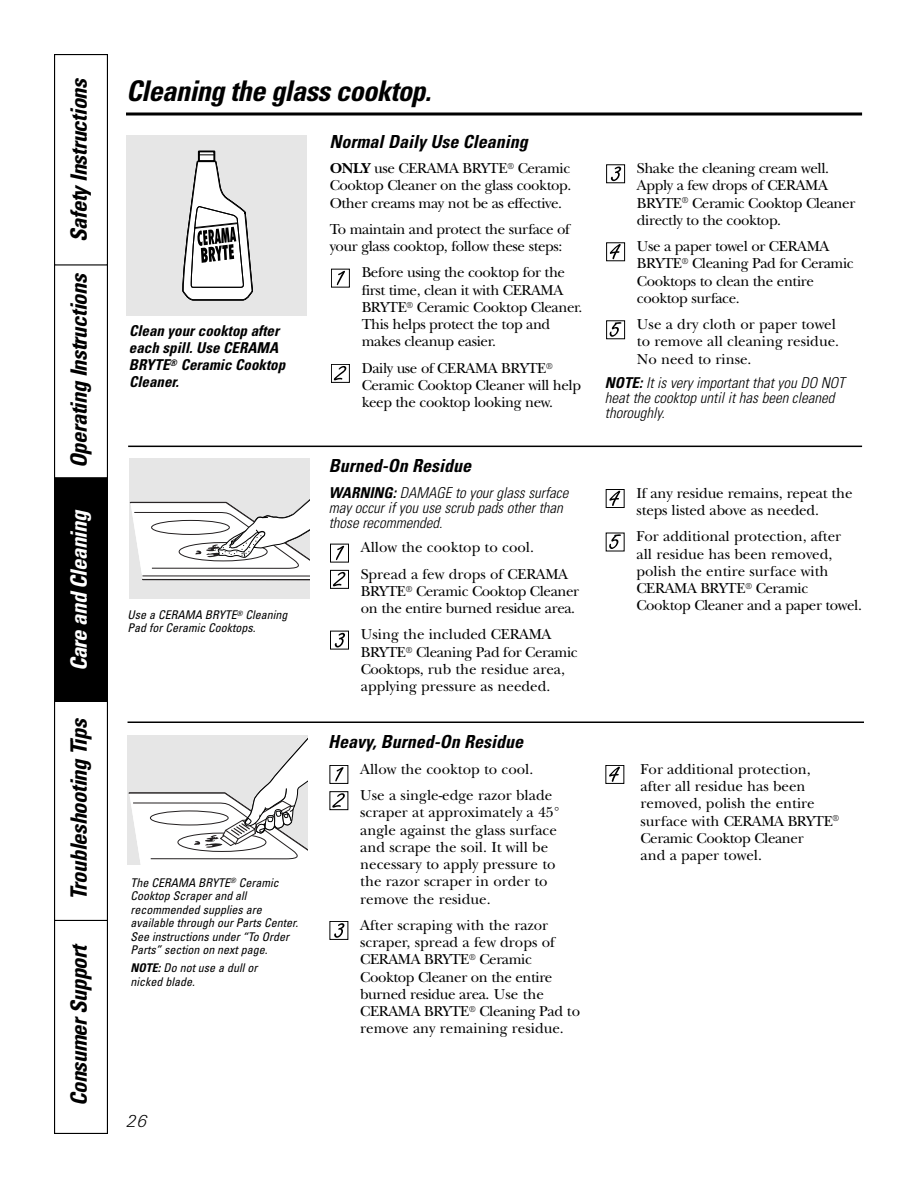
<style>
.page{position:relative;width:918px;height:1188px;background:#fff}
.page>*{position:absolute;margin:0;border:0;box-sizing:border-box;transform-origin:0 0}
.t1{font:italic 700 condensed 28.5px "Univers";color:#000}
.t2{font:italic 700 condensed 22.5px "Univers";letter-spacing:-.02em;color:#000}
.t3{font:italic 700 condensed 22.5px "Univers";letter-spacing:-.02em;color:#fff}
.t4{font:italic 700 condensed 18px "Univers";color:#000}
.t5{font:18px "U46";color:#000}
.t6{font:15px/17.2px "New Baskerville";color:#000}
.t7{font:15px/17.2px "New Baskerville";letter-spacing:-.025em;color:#000}
.t8{font:italic 300 condensed 15px/15px "Univers";color:#000}
.t9{font:italic 700 condensed 15px/17.2px "Univers";color:#000}
.t10{font:italic condensed 12px/13.5px "Univers";color:#000}
.s1{font-weight:700}
</style>
<div class="page">
<div style="left:54px;top:915px;width:54px;height:219px;border:1px solid #000"></div>
<div style="left:55px;top:698px;width:52px;height:222px;background:#fff"></div>
<div style="left:54px;top:697px;width:54px;height:224px;border:1px solid #000"></div>
<div style="left:55px;top:479px;width:52px;height:222px;background:#000"></div>
<div style="left:54px;top:478px;width:54px;height:224px;border:1px solid #000"></div>
<div style="left:54px;top:262px;width:54px;height:216px;border:1px solid #000"></div>
<div style="left:55px;top:55px;width:52px;height:209px;background:#fff"></div>
<div style="left:54px;top:54px;width:54px;height:212px;border:1px solid #000"></div>
<svg style="left:624px;top:765px;width:1px;height:19px"></svg>
<div style="left:606px;top:765px;width:18px;height:19px;border:1px solid #000"></div>
<svg style="left:609px;top:767px;width:11px;height:15px"></svg>
<svg style="left:348px;top:921px;width:1px;height:19px"></svg>
<div style="left:330px;top:921px;width:18px;height:19px;border:1px solid #000"></div>
<svg style="left:334px;top:923px;width:10px;height:15px"></svg>
<svg style="left:330px;top:791px;width:19px;height:20px"></svg>
<div style="left:330px;top:792px;width:18px;height:18px;background:#fff"></div>
<div style="left:330px;top:791px;width:18px;height:19px;border:1px solid #000"></div>
<svg style="left:332px;top:793px;width:13px;height:15px"></svg>
<svg style="left:348px;top:765px;width:1px;height:19px"></svg>
<div style="left:330px;top:765px;width:18px;height:19px;border:1px solid #000"></div>
<svg style="left:335px;top:767px;width:9px;height:14px"></svg>
<svg style="left:126px;top:112px;width:736px;height:4px;background:#3f3f3f"></svg>
<svg style="left:606px;top:551px;width:19px;height:1px"></svg>
<svg style="left:609px;top:534px;width:12px;height:15px"></svg>
<div style="left:606px;top:489px;width:19px;height:19px;border:1px solid #000"></div>
<svg style="left:609px;top:491px;width:11px;height:15px"></svg>
<svg style="left:330px;top:649px;width:19px;height:1px"></svg>
<div style="left:330px;top:631px;width:19px;height:18px;border:1px solid #000"></div>
<svg style="left:335px;top:633px;width:10px;height:14px"></svg>
<div style="left:330px;top:570px;width:19px;height:19px;border:1px solid #000"></div>
<svg style="left:333px;top:572px;width:12px;height:14px"></svg>
<svg style="left:330px;top:562px;width:19px;height:1px"></svg>
<div style="left:330px;top:544px;width:19px;height:18px;border:1px solid #000"></div>
<svg style="left:336px;top:546px;width:8px;height:14px"></svg>
<svg style="left:128px;top:735px;width:180px;height:130px"></svg>
<hr style="left:128px;top:722px;width:736px;height:1px;background:#000">
<div style="left:129px;top:458px;width:180px;height:141px;background:#e6e6e6"></div>
<svg style="left:129px;top:500px;width:180px;height:81px"></svg>
<svg style="left:606px;top:320px;width:20px;height:20px"></svg>
<div style="left:607px;top:321px;width:18px;height:18px;background:#fff"></div>
<div style="left:606px;top:320px;width:19px;height:19px;border:1px solid #000"></div>
<svg style="left:610px;top:322px;width:11px;height:15px"></svg>
<svg style="left:606px;top:242px;width:20px;height:20px"></svg>
<div style="left:607px;top:243px;width:18px;height:18px;background:#fff"></div>
<div style="left:606px;top:242px;width:19px;height:19px;border:1px solid #000"></div>
<svg style="left:610px;top:244px;width:11px;height:15px"></svg>
<svg style="left:606px;top:164px;width:20px;height:20px"></svg>
<div style="left:607px;top:165px;width:18px;height:18px;background:#fff"></div>
<div style="left:606px;top:164px;width:19px;height:19px;border:1px solid #000"></div>
<svg style="left:611px;top:167px;width:10px;height:14px"></svg>
<div style="left:331px;top:364px;width:19px;height:19px;border:1px solid #000"></div>
<svg style="left:334px;top:366px;width:12px;height:14px"></svg>
<div style="left:331px;top:269px;width:19px;height:19px;border:1px solid #000"></div>
<svg style="left:337px;top:271px;width:8px;height:14px"></svg>
<hr style="left:128px;top:446px;width:734px;height:1px;background:#000">
<div style="left:126px;top:135px;width:180px;height:181px;background:#e6e6e6"></div>
<div style="left:198px;top:151px;width:17px;height:11px;background:#fff"></div>
<div style="left:198px;top:151px;width:17px;height:11px;border:1px solid #000"></div>
<svg style="left:182px;top:154px;width:71px;height:147px"></svg>
<h2 class="t2" style="left:70px;top:468px;width:395px;rotate:-90deg">Operating Instructions Safety Instructions</h2>
<h2 class="t3" style="left:70px;top:671px;width:166px;rotate:-90deg">Care and Cleaning</h2>
<h2 class="t2" style="left:70px;top:900px;width:187px;rotate:-90deg">Troubleshooting Tips</h2>
<h2 class="t2" style="left:70px;top:1106px;width:166px;rotate:-90deg">ConsumerSupport</h2>
<h1 class="t1" style="left:126px;top:80px;width:312px">Cleaning the glass cooktop.</h1>
<p class="t9" style="left:129px;top:323px;width:161px">Clean yourcooktop after each spill.Use CERAMA<br>BRYTE<sup>®</sup> Ceramic Cooktop<br>Cleaner.</p>
<p class="t10" style="left:128px;top:609px;width:164px">Use a CERAMA BRYTE<sup>®</sup> Cleaning<br>Pad forCeramic Cooktops.</p>
<p class="t10" style="left:131px;top:877px;width:171px">The CERAMA BRYTE<sup>®</sup> Ceramic<br>Cooktop Scraperand all recommended supplies are available through ourParts Center.<br>See instructions under“To Order<br>Parts” section on nextpage.</p>
<p class="t10" style="left:131px;top:962px;width:131px"><span class="s1">NOTE:</span>Do notuse a dullor nicked blade.</p>
<p class="t4" style="left:330px;top:135px;width:203px">NormalDaily Use Cleaning</p>
<p class="t7" style="left:330px;top:162px;width:243px;text-align:justify"><span class="s1">ONLY</span> use CERAMA BRYTE<sup>®</sup> Ceramic Cooktop Cleaner on the glass cooktop.<br>Other creams may not be as effective.</p>
<p class="t7" style="left:330px;top:222px;width:242px">To maintain and protect the surface of your glass cooktop, follow these steps:</p>
<p class="t7" style="left:362px;top:266px;width:222px">Before using the cooktop for the first time, clean it with CERAMA<br>BRYTE<sup>®</sup> Ceramic Cooktop Cleaner.<br>This helps protect the top and makes cleanup easier.</p>
<p class="t7" style="left:362px;top:361px;width:221px">Daily use of CERAMA BRYTE<sup>®<br></sup>Ceramic Cooktop Cleaner will help keep the cooktop looking new.</p>
<p class="t4" style="left:329px;top:459px;width:147px">Burned-On Residue</p>
<p class="t8" style="left:329px;top:487px;width:244px"><span class="s1">WARNING:</span>DAMAGE to yourglass surface may occurifyou use scrub pads otherthan those recommended.</p>
<p class="t6" style="left:361px;top:536px;width:209px;line-height:26.2px">Allow the cooktop to cool.<br>Spread a few drops of CERAMA</p>
<p class="t7" style="left:361px;top:584px;width:220px">BRYTE<sup>®</sup> Ceramic Cooktop Cleaner on the entire burned residue area.</p>
<p class="t6" style="left:361px;top:628px;width:218px">Using the included CERAMA<br>BRYTE<sup>®</sup> Cleaning Pad for Ceramic<br>Cooktops, rub the residue area, applying pressure as needed.</p>
<p class="t4" style="left:328px;top:735px;width:200px">Heavy,Burned-On Residue</p>
<p class="t6" style="left:360px;top:758px;width:194px;line-height:26.2px">Allow the cooktop to cool.<br>Use a single-edge razor blade</p>
<p class="t6" style="left:360px;top:806px;width:201px">scraper at approximately a 45° angle against the glass surface and scrape the soil. It will be necessary to apply pressure to the razor scraper in order to remove the residue.</p>
<p class="t6" style="left:360px;top:918px;width:221px">After scraping with the razor scraper, spread a few drops of<br>CERAMA BRYTE<sup>®</sup> Ceramic<br>Cooktop Cleaner on the entire burned residue area. Use the<br>CERAMA BRYTE<sup>®</sup> Cleaning Pad to remove any remaining residue.</p>
<p class="t7" style="left:637px;top:161px;width:220px">Shake the cleaning cream well.<br>Apply a few drops of CERAMA<br>BRYTE<sup>®</sup> Ceramic Cooktop Cleaner directly to the cooktop.</p>
<p class="t7" style="left:637px;top:239px;width:218px">Use a paper towel or CERAMA<br>BRYTE<sup>®</sup> Cleaning Pad for Ceramic<br>Cooktops to clean the entire cooktop surface.</p>
<p class="t6" style="left:637px;top:317px;width:204px">Use a dry cloth or paper towel to remove all cleaning residue.<br>No need to rinse.</p>
<p class="t8" style="left:605px;top:376px;width:245px"><span class="s1">NOTE:</span>Itis very importantthatyou DO NOT heatthe cooktop untilithas been cleaned thoroughly.</p>
<p class="t7" style="left:636px;top:486px;width:218px">If any residue remains, repeat the steps listed above as needed.</p>
<p class="t6" style="left:636px;top:530px;width:227px">For additional protection, after<br>all residue has been removed, polish the entire surface with<br>CERAMA BRYTE<sup>®</sup> Ceramic<br>Cooktop Cleaner and a paper towel.</p>
<p class="t6" style="left:641px;top:762px;width:200px">For additional protection, after all residue has been removed, polish the entire surface with CERAMA BRYTE<sup>®<br></sup>Ceramic Cooktop Cleaner<br>and a paper towel.</p>
<p class="t5" style="left:126px;top:1115px;width:23px">26</p>
</div>
